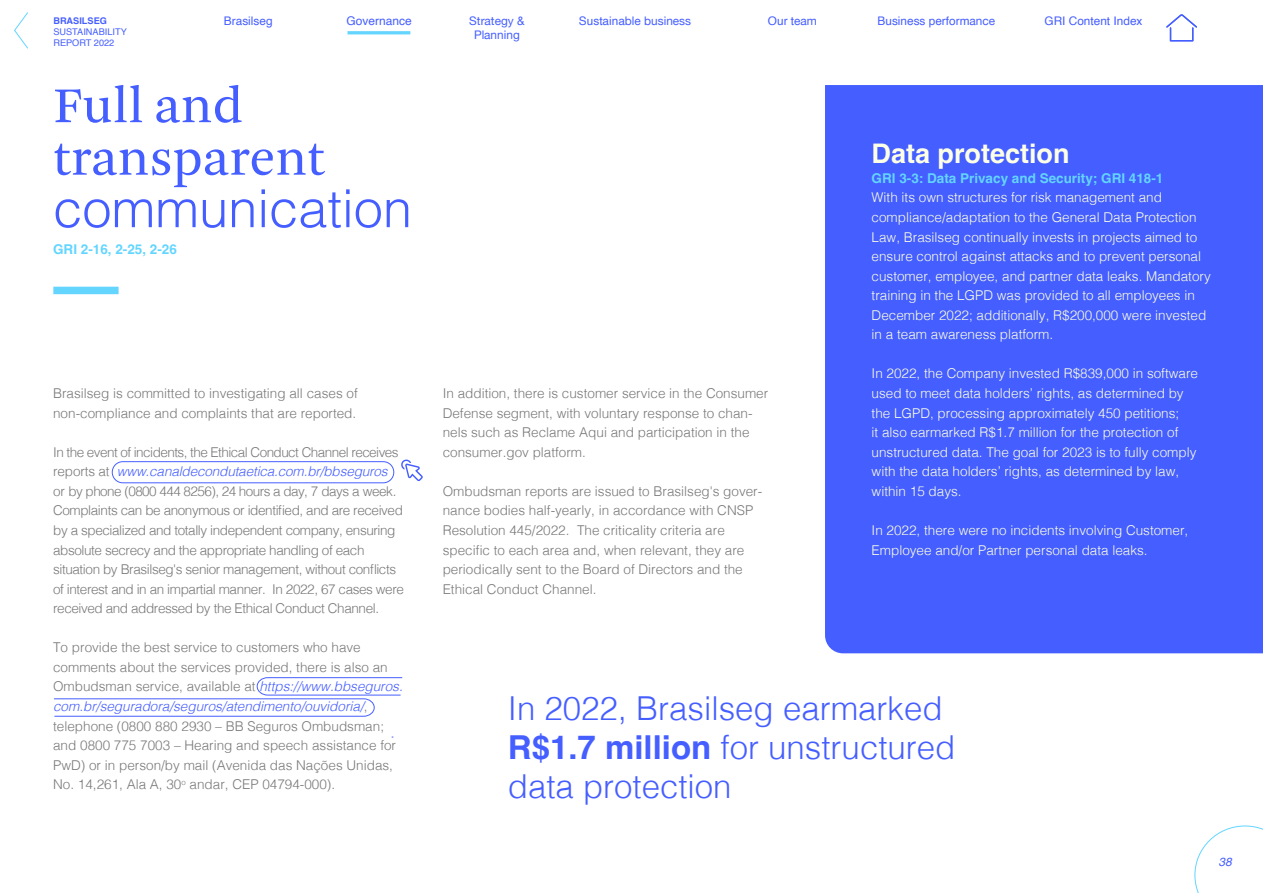
<style>
.page{position:relative;width:1263px;height:893px;background:#fff}
.page>*{position:absolute;margin:0;border:0;box-sizing:border-box;transform-origin:0 0}
.t1{font:52.5px/52.5px "Arnhem";color:#455eff}
.t2{font:300 52.5px "Helvetica";color:#455eff}
.t3{font:300 33px/39px "Helvetica";color:#455eff}
.t4{font:700 27px "Helvetica";color:#fcffe5}
.t5{font:300 13.5px/19.5px "Helvetica";color:#787879}
.t6{font:300 13.5px/19.5px "Helvetica";color:#fcffe5}
.t7{font:300 13.5px/19.5px "Helvetica";letter-spacing:-.03em;color:#787879}
.t8{font:700 13.5px "Helvetica";color:#63d5ff}
.t9{font:12px "Helvetica";color:#455eff}
.t10{font:11.85px "Helvetica";color:#455eff}
.t11{font:11.85px/14.2px "Helvetica Neue";color:#455eff;text-align:center}
.t12{font:italic 11.85px "Helvetica";color:#455eff}
.t13{font:9.15px/11.1px "Helvetica";color:#455eff}
.t14{font:700 9.15px "Helvetica";color:#455eff}
.s1{font-family:"Helvetica Neue"}
.s2{font-family:"Helvetica"}
.s3{font-style:italic;color:#455eff}
.s4{font-weight:700}
</style>
<div class="page">
<div style="left:53px;top:287px;width:66px;height:7px;background:#63d5ff"></div>
<div style="left:825px;top:85px;width:438px;height:568px;background:#455eff"></div>
<svg style="left:401px;top:459px;width:22px;height:22px"></svg>
<div style="left:112px;top:461px;width:282px;height:22px;border:1px solid #455eff;border-radius:11px"></div>
<svg style="left:54px;top:677px;width:349px;height:40px"></svg>
<svg style="left:1194px;top:826px;width:69px;height:67px"></svg>
<svg style="left:14px;top:12px;width:14px;height:37px"></svg>
<hr style="left:347px;top:31px;width:63px;height:3px;background:#63d5ff">
<svg style="left:1166px;top:14px;width:31px;height:27px"></svg>
<p class="t14" style="left:53px;top:15px;width:55px">BRASILSEG</p>
<p class="t10" style="left:877px;top:12px;width:119px">Business perform<span class="s1">ance</span></p>
<p class="t10" style="left:1044px;top:12px;width:99px">GRI Content Index</p>
<p class="t13" style="left:53px;top:26px;width:75px">SUSTAINABILITY<br>REPORT 2022</p>
<p class="t10" style="left:224px;top:12px;width:50px">Brasilseg</p>
<p class="t9" style="left:346px;top:12px;width:67px">Governance</p>
<p class="t11" style="left:469px;top:15px;width:57px">Strategy &amp;<br>Planning</p>
<p class="t11" style="left:579px;top:15px;width:114px"><span class="s2">Sustaina</span>ble business</p>
<p class="t10" style="left:768px;top:12px;width:51px">Our t<span class="s1">eam</span></p>
<h1 class="t1" style="left:53px;top:80px;width:273px">Full and transparent</h1>
<h1 class="t2" style="left:53px;top:164px;width:360px">communication</h1>
<p class="t8" style="left:53px;top:241px;width:125px">GRI 2-16, 2-25, 2-26</p>
<p class="t5" style="left:53px;top:382px;width:306px">Brasilseg is committed to investigating all cases of non-compliance and complaints that are reported.</p>
<p class="t7" style="left:53px;top:441px;width:352px">In the event of incidents, the Ethical Conduct Channel receives reports at <span class="s3">www.canaldecondutaetica.com.br/bbseguros<br></span>or by phone (0800 444 8256), 24 hours a day, 7 days a week.<br>Complaints can be anonymous or identified, and are received by a specialized and totally independent company, ensuring absolute secrecy and the appropriate handling of each situation by Brasilseg's senior management, without conflicts of interest and in an impartial manner. In 2022, 67 cases were received and addressed by the Ethical Conduct Channel.</p>
<p class="t5" style="left:53px;top:637px;width:351px">To provide the best service to customers who have comments about the services provided, there is also an Ombudsman service, available at <span class="s3">https://www.bbseguros. com.br/seguradora/seguros/atendimento/ouvidoria/</span>, telephone (0800 880 2930 – BB Seguros Ombudsman; and 0800 775 7003 – Hearing and speech assistance for PwD) or in person/by mail (Avenida das Nações Unidas, No. 14,261, Ala A, 30<sup>o</sup> andar, CEP 04794-000).</p>
<p class="t5" style="left:443px;top:382px;width:327px">In addition, there is customer service in the Consumer Defense segment, with voluntary response to chan&shy;nels such as Reclame Aqui and participation in the consumer.gov platform.</p>
<p class="t5" style="left:443px;top:480px;width:321px">Ombudsman reports are issued to Brasilseg's gover&shy;nance bodies half-yearly, in accordance with CNSP Resolution 445/2022. The criticality criteria are specific to each area and, when relevant, they are periodically sent to the Board of Directors and the Ethical Conduct Channel.</p>
<h3 class="t4" style="left:871px;top:137px;width:200px">Data protection</h3>
<p class="t8" style="left:871px;top:170px;width:293px">GRI 3-3: Data Privacy and Security; GRI 418-1</p>
<p class="t6" style="left:871px;top:187px;width:341px">With its own structures for risk management and compliance/adaptation to the General Data Protection Law, Brasilseg continually invests in projects aimed to ensure control against attacks and to prevent personal customer, employee, and partner data leaks. Mandatory training in the LGPD was provided to all employees in December 2022; additionally, R$200,000 were invested in a team awareness platform.</p>
<p class="t6" style="left:871px;top:363px;width:328px">In 2022, the Company invested R$839,000 in software used to meet data holders’ rights, as determined by the LGPD, processing approximately 450 petitions;<br>it also earmarked R$1.7 million for the protection of unstructured data. The goal for 2023 is to fully comply with the data holders’ rights, as determined by law, within 15 days.</p>
<p class="t6" style="left:871px;top:519px;width:318px">In 2022, there were no incidents involving Customer,<br>Employee and/or Partner personal data leaks.</p>
<h2 class="t3" style="left:508px;top:686px;width:449px">In 2022, Brasilseg earmarked<br><span class="s4">R$1.7 million</span> for unstructured data protection</h2>
<p class="t12" style="left:1218px;top:855px;width:15px">38</p>
</div>
